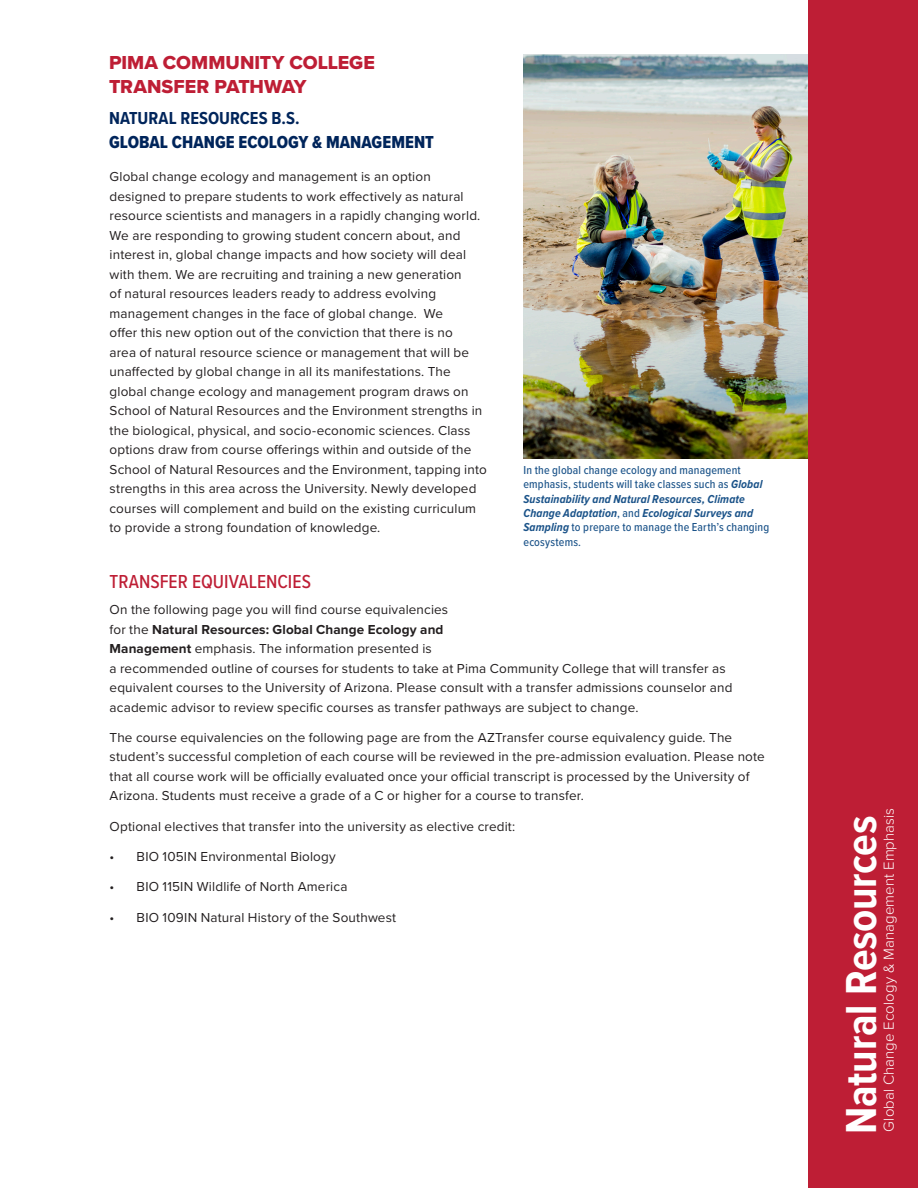
<style>
.page{position:relative;width:918px;height:1188px;background:#fff}
.page>*{position:absolute;margin:0;border:0;box-sizing:border-box;transform-origin:0 0}
.Page_Title_Side_Type{font:700 45px "Proxima Nova Cond";letter-spacing:-.005em;color:#fff}
.Section_Headers_in_R{font:19.5px/23.4px "Proxima Nova Extrabld";color:#be1e35}
.Section_Headers_in_R-2{font:500 19.5px "Proxima Nova Cond";color:#be1e35}
.Minor{font:18px "Proxima Nova Cond Extrabld";color:#00255b}
.Minor-2{font:700 18px "Proxima Nova Cond";color:#00255b}
.Side_Bar_Emphasis_Te{font:300 15px "Proxima Nova";letter-spacing:.005em;color:#fff}
.t1{font:13.5px/19.5px "Proxima Nova";letter-spacing:.01em;color:#231f20}
.t2{font:500 12px/14.4px "Proxima Nova Cond";letter-spacing:.015em;color:#1b5389}
.s1{font-weight:700;font-style:italic}
.s2{font-weight:700}
</style>
<div class="page">
<img style="left:524px;top:54px;width:285px;height:405px">
<div style="left:809px;top:0;width:109px;height:1188px;background:#be1e35"></div>
<p class="Section_Headers_in_R" style="left:109px;top:51px;width:267px">PIMA COMMUNITY COLLEGE<br>TRANSFER PATHWAY</p>
<p class="Minor-2" style="left:109px;top:104px;width:192px">NATURAL RESOURCES B.S.</p>
<p class="Minor" style="left:109px;top:128px;width:326px">GLOBAL CHANGE ECOLOGY &amp; MANAGEMENT</p>
<p class="t1" style="left:110px;top:166px;width:379px">Global change ecology and management is an option designed to prepare students to work effectively as natural resource scientists and managers in a rapidly changing world.<br>We are responding to growing student concern about, and interest in, global change impacts and how society will deal with them. We are recruiting and training a new generation<br>of natural resources leaders ready to address evolving management changes in the face of global change. We<br>offer this new option out of the conviction that there is no<br>area of natural resource science or management that will be unaffected by global change in all its manifestations. The global change ecology and management program draws on School of Natural Resources and the Environment strengths in the biological, physical, and socio-economic sciences. Class options draw from course offerings within and outside of the School of Natural Resources and the Environment, tapping into strengths in this area across the University. Newly developed courses will complement and build on the existing curriculum to provide a strong foundation of knowledge.</p>
<p class="t2" style="left:524px;top:462px;width:247px">In the global change ecology and management emphasis, students will take classes such as <span class="s1">Global Sustainability and Natural Resources, Climate Change Adaptation</span>, and <span class="s1">Ecological Surveys and Sampling</span> to prepare to manage the Earth’s changing ecosystems.</p>
<p class="Section_Headers_in_R-2" style="left:110px;top:567px;width:203px">TRANSFER EQUIVALENCIES</p>
<p class="t1" style="left:110px;top:599px;width:624px">On the following page you will find course equivalencies<br>for the <span class="s2">Natural Resources: Global Change Ecology and<br>Management</span> emphasis. The information presented is<br>a recommended outline of courses for students to take at Pima Community College that will transfer as equivalent courses to the University of Arizona. Please consult with a transfer admissions counselor and academic advisor to review specific courses as transfer pathways are subject to change.</p>
<p class="t1" style="left:110px;top:727px;width:657px">The course equivalencies on the following page are from the AZTransfer course equivalency guide. The student’s successful completion of each course will be reviewed in the pre-admission evaluation. Please note that all course work will be officially evaluated once your official transcript is processed by the University of Arizona. Students must receive a grade of a C or higher for a course to transfer.</p>
<p class="t1" style="left:110px;top:816px;width:407px">Optional electives that transfer into the university as elective credit:</p>
<p class="t1" style="left:110px;top:846px;width:228px">• BIO 105IN Environmental Biology</p>
<p class="t1" style="left:110px;top:876px;width:239px">• BIO 115IN Wildlife of North America</p>
<p class="t1" style="left:110px;top:907px;width:288px">• BIO 109IN Natural History of the Southwest</p>
<p class="Side_Bar_Emphasis_Te" style="left:877px;top:1132px;width:326px;rotate:-90deg">Global Change Ecology &amp; Management Emphasis</p>
<p class="Page_Title_Side_Type" style="left:828px;top:1134px;width:320px;rotate:-90deg">Natural Resources</p>
</div>
